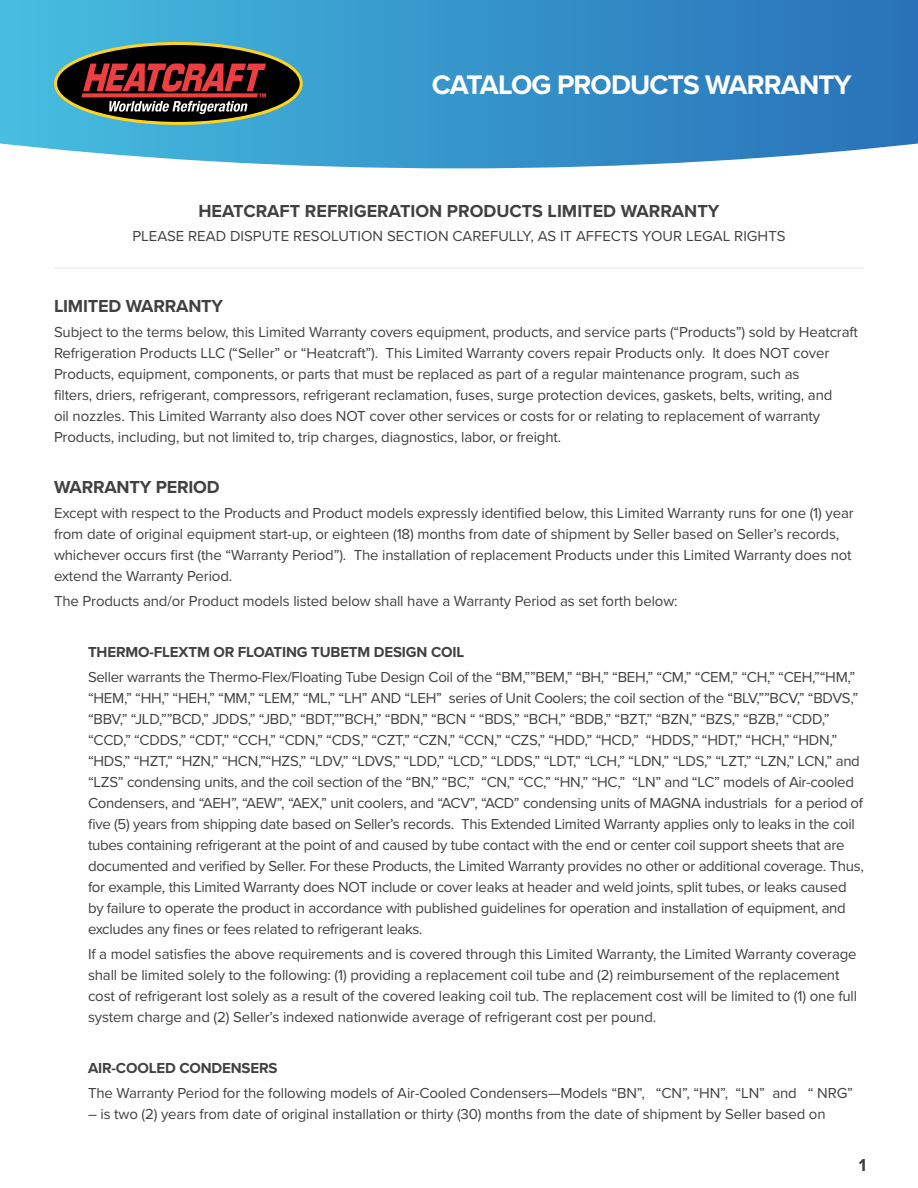
<style>
.page{position:relative;width:918px;height:1188px;background:#fff}
.page>*{position:absolute;margin:0;border:0;box-sizing:border-box;transform-origin:0 0}
.t1{font:700 27.75px "Proxima Nova";letter-spacing:-.03em;color:#fff}
.t2{font:700 18px "Proxima Nova";color:#414042}
.t3{font:15px/21px "Proxima Nova";letter-spacing:-.01em;color:#414042}
.t4{font:700 15px "Proxima Nova";letter-spacing:-.01em;color:#414042}
</style>
<div class="page">
<svg style="left:0;top:0;width:918px;height:168px;background:#4098cc"></svg>
<svg style="left:54px;top:42px;width:249px;height:83px;background:#554944"></svg>
<hr style="left:54px;top:268px;width:810px;height:1px;background:#e6e7e8">
<h1 class="t1" style="left:432px;top:65px;width:421px">CATALOG PRODUCTS WARRANTY</h1>
<p class="t2" style="left:198px;top:198px;width:523px">HEATCRAFT REFRIGERATION PRODUCTS LIMITED WARRANTY</p>
<p class="t3" style="left:132px;top:225px;width:655px">PLEASE READ DISPUTE RESOLUTION SECTION CAREFULLY, AS IT AFFECTS YOUR LEGAL RIGHTS</p>
<p class="t2" style="left:54px;top:292px;width:171px">LIMITED WARRANTY</p>
<p class="t3" style="left:54px;top:321px;width:806px">Subject to the terms below, this Limited Warranty covers equipment, products, and service parts (“Products”) sold by Heatcraft Refrigeration Products LLC (“Seller” or “Heatcraft”). This Limited Warranty covers repair Products only. It does NOT cover Products, equipment, components, or parts that must be replaced as part of a regular maintenance program, such as<br>filters, driers, refrigerant, compressors, refrigerant reclamation, fuses, surge protection devices, gaskets, belts, writing, and<br>oil nozzles. This Limited Warranty also does NOT cover other services or costs for or relating to replacement of warranty Products, including, but not limited to, trip charges, diagnostics, labor, or freight.</p>
<p class="t2" style="left:54px;top:473px;width:167px">WARRANTY PERIOD</p>
<p class="t3" style="left:54px;top:502px;width:801px">Except with respect to the Products and Product models expressly identified below, this Limited Warranty runs for one (1) year from date of original equipment start-up, or eighteen (18) months from date of shipment by Seller based on Seller’s records, whichever occurs first (the “Warranty Period”). The installation of replacement Products under this Limited Warranty does not extend the Warranty Period.</p>
<p class="t3" style="left:54px;top:590px;width:625px">The Products and/or Product models listed below shall have a Warranty Period as set forth below:</p>
<p class="t4" style="left:88px;top:640px;width:378px">THERMO-FLEXTM OR FLOATING TUBETM DESIGN COIL</p>
<p class="t3" style="left:88px;top:666px;width:777px">Seller warrants the Thermo-Flex/Floating Tube Design Coil of the “BM,””BEM,” “BH,” “BEH,” “CM,” “CEM,” “CH,” “CEH,”“HM,” “HEM,” “HH,” “HEH,” “MM,” “LEM,” “ML,” “LH” AND “LEH” series of Unit Coolers; the coil section of the “BLV,””BCV,” “BDVS,” “BBV,” “JLD,””BCD,” JDDS,” “JBD,” “BDT,””BCH,” “BDN,” “BCN “ “BDS,” “BCH,” “BDB,” “BZT,” “BZN,” “BZS,” “BZB,” “CDD,” “CCD,” “CDDS,” “CDT,” “CCH,” “CDN,” “CDS,” “CZT,” “CZN,” “CCN,” “CZS,” “HDD,” “HCD,” “HDDS,” “HDT,” “HCH,” “HDN,” “HDS,” “HZT,” “HZN,” “HCN,”“HZS,” “LDV,” “LDVS,” “LDD,” “LCD,” “LDDS,” “LDT,” “LCH,” “LDN,” “LDS,” “LZT,” “LZN,” LCN,” and “LZS” condensing units, and the coil section of the “BN,” “BC,” “CN,” “CC,” “HN,” “HC,” “LN” and “LC” models of Air-cooled Condensers, and “AEH”, “AEW”, “AEX,” unit coolers, and “ACV”, “ACD” condensing units of MAGNA industrials for a period of five (5) years from shipping date based on Seller’s records. This Extended Limited Warranty applies only to leaks in the coil tubes containing refrigerant at the point of and caused by tube contact with the end or center coil support sheets that are documented and verified by Seller. For these Products, the Limited Warranty provides no other or additional coverage. Thus, for example, this Limited Warranty does NOT include or cover leaks at header and weld joints, split tubes, or leaks caused by failure to operate the product in accordance with published guidelines for operation and installation of equipment, and excludes any fines or fees related to refrigerant leaks.</p>
<p class="t3" style="left:88px;top:943px;width:771px">If a model satisfies the above requirements and is covered through this Limited Warranty, the Limited Warranty coverage shall be limited solely to the following: (1) providing a replacement coil tube and (2) reimbursement of the replacement cost of refrigerant lost solely as a result of the covered leaking coil tub. The replacement cost will be limited to (1) one full system charge and (2) Seller’s indexed nationwide average of refrigerant cost per pound.</p>
<p class="t4" style="left:88px;top:1056px;width:191px">AIR-COOLED CONDENSERS</p>
<p class="t3" style="left:88px;top:1082px;width:767px">The Warranty Period for the following models of Air-Cooled Condensers—Models “BN”, “CN”, “HN”, “LN” and “ NRG”</p>
<p class="t3" style="left:88px;top:1103px;width:739px">– is two (2) years from date of original installation or thirty (30) months from the date of shipment by Seller based on</p>
<p class="t2" style="left:859px;top:1151px;width:9px">1</p>
</div>
